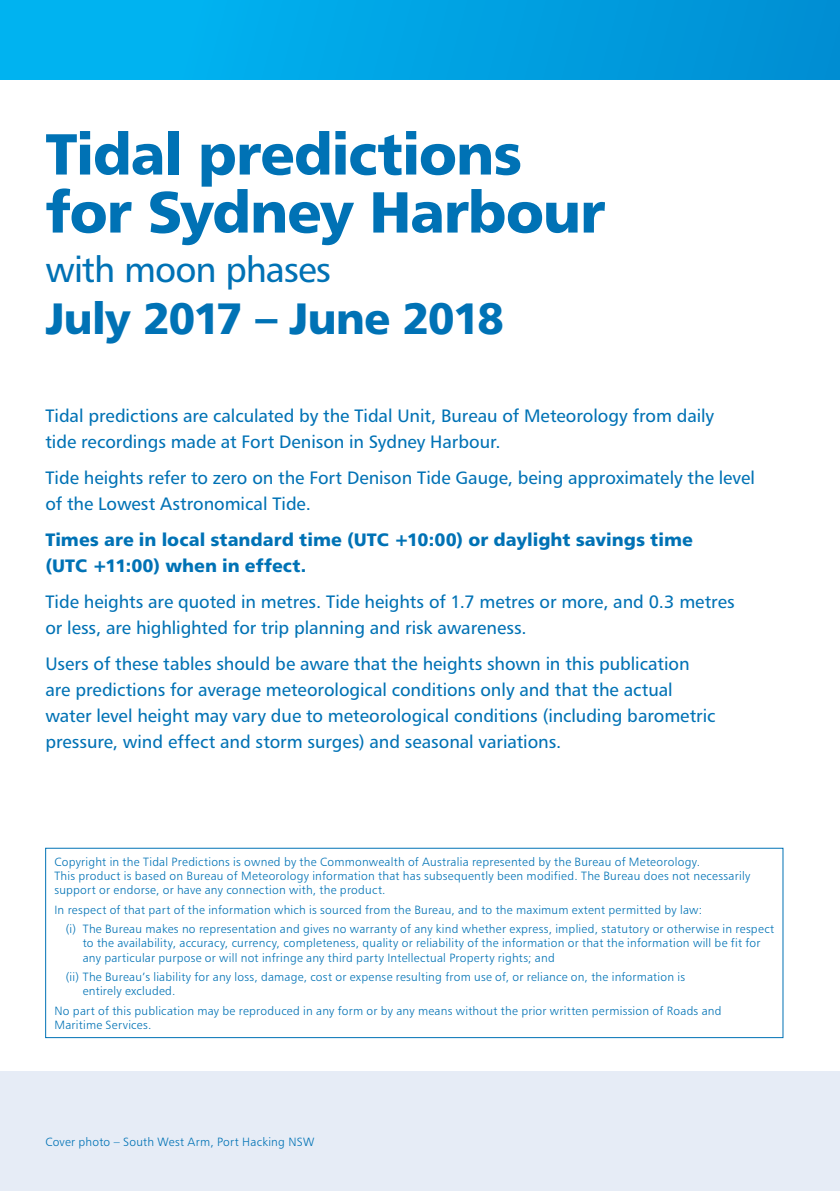
<style>
.page{position:relative;width:840px;height:1191px;background:#fff}
.page>*{position:absolute;margin:0;border:0;box-sizing:border-box;transform-origin:0 0}
._01_IFC_H1{font:700 58px/58px "Trans Text Bd";letter-spacing:-.025em;color:#0072b5}
._01_IFC_Date_Heading{font:700 44px "Trans Text Bd";letter-spacing:-.03em;color:#0072b5}
._01_IFC_Subhead{font:36px "Trans Text Rm";letter-spacing:-.03em;color:#0072b5}
._02_Body_IFC{font:18px/26px "Trans Text Rm";letter-spacing:-.005em;color:#0072b5}
._02_Body_IFC-2{font:700 18px/26px "Trans Text Bd";color:#0072b5}
._05_Copyright_info{font:300 12px/14px "Trans Text Lt";letter-spacing:.02em;color:#0072b5}
</style>
<div class="page">
<div style="left:0;top:0;width:839px;height:79px;background:linear-gradient(to right,#00b9f5,#008fd3)"></div>
<div style="left:0;top:1071px;width:839px;height:120px;background:#e6ecf6"></div>
<h1 class="_01_IFC_H1" style="left:45px;top:124px;width:561px">Tidal predictions for Sydney Harbour</h1>
<p class="_01_IFC_Subhead" style="left:45px;top:247px;width:287px">with moon phases</p>
<h3 class="_01_IFC_Date_Heading" style="left:45px;top:290px;width:460px">July 2017 – June 2018</h3>
<p class="_02_Body_IFC" style="left:45px;top:402px;width:670px">Tidal predictions are calculated by the Tidal Unit, Bureau of Meteorology from daily tide recordings made at Fort Denison in Sydney Harbour.</p>
<p class="_02_Body_IFC" style="left:45px;top:464px;width:710px">Tide heights refer to zero on the Fort Denison Tide Gauge, being approximately the level of the Lowest Astronomical Tide.</p>
<p class="_02_Body_IFC-2" style="left:45px;top:526px;width:648px">Times are in local standard time (UTC +10:00) or daylight savings time (UTC +11:00) when in effect.</p>
<p class="_02_Body_IFC" style="left:45px;top:588px;width:690px">Tide heights are quoted in metres. Tide heights of 1.7 metres or more, and 0.3 metres or less, are highlighted for trip planning and risk awareness.</p>
<p class="_02_Body_IFC" style="left:45px;top:650px;width:671px">Users of these tables should be aware that the heights shown in this publication are predictions for average meteorological conditions only and that the actual water level height may vary due to meteorological conditions (including barometric pressure, wind effect and storm surges) and seasonal variations.</p>
<p class="_05_Copyright_info" style="left:54px;top:854px;width:697px">Copyright in the Tidal Predictions is owned by the Commonwealth of Australia represented by the Bureau of Meteorology.<br>This product is based on Bureau of Meteorology information that has subsequently been modified. The Bureau does not necessarily support or endorse, or have any connection with, the product.</p>
<p class="_05_Copyright_info" style="left:54px;top:902px;width:649px">In respect of that part of the information which is sourced from the Bureau, and to the maximum extent permitted by law:</p>
<p class="_05_Copyright_info" style="left:83px;top:922px;width:692px;text-indent:-17px">(i) The Bureau makes no representation and gives no warranty of any kind whether express, implied, statutory or otherwise in respect to the availability, accuracy, currency, completeness, quality or reliability of the information or that the information will be fit for any particular purpose or will not infringe any third party Intellectual Property rights; and</p>
<p class="_05_Copyright_info" style="left:83px;top:969px;width:603px;text-indent:-17px">(ii) The Bureau’s liability for any loss, damage, cost or expense resulting from use of, or reliance on, the information is entirely excluded.</p>
<p class="_05_Copyright_info" style="left:54px;top:1003px;width:668px">No part of this publication may be reproduced in any form or by any means without the prior written permission of Roads and<br>Maritime Services.</p>
<p class="_05_Copyright_info" style="left:45px;top:1134px;width:270px">Cover photo – South West Arm, Port Hacking NSW</p>
</div>
